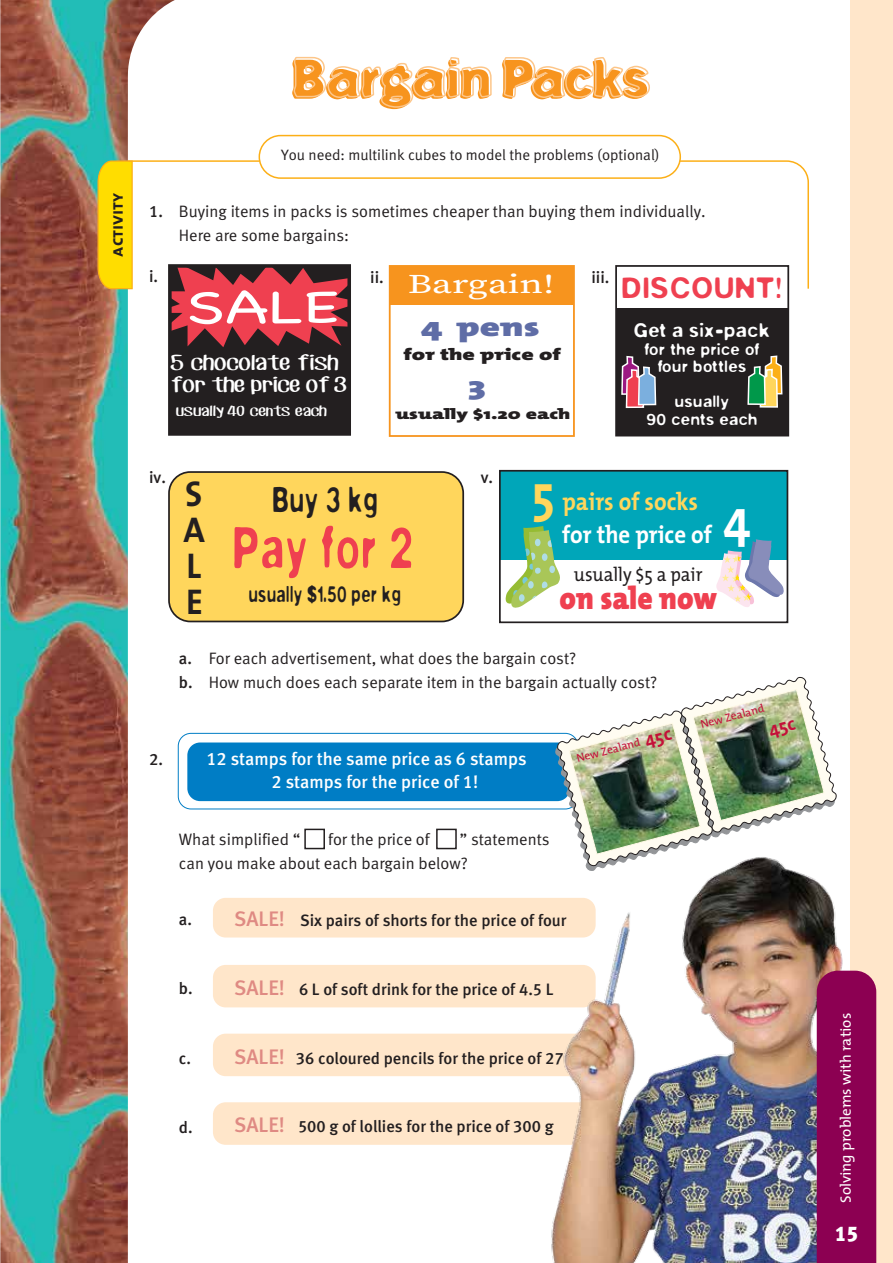
<style>
.page{position:relative;width:893px;height:1263px;background:#fff}
.page>*{position:absolute;margin:0;border:0;box-sizing:border-box;transform-origin:0 0}
.t1{font:54px "Nicotine";letter-spacing:.055em;color:#f7941e}
.t2{font:100 54px "Washout";color:#ef4050;scale:.95 1}
.t3{font:54px "The Mix NZ Bold";color:#ffd65c;scale:.92 1}
.t4{font:47.4px "Chalkboard";color:#fff;scale:1.42 1}
.t5{font:36px/36px "The Mix NZ Bold Caps";color:#231f20;text-align:justify;scale:.95 1}
.t6{font:100 33px "Washout";color:#231f20;scale:.95 1}
.t7{font:32.1px "The Mix NZ Black";color:#ef4050;scale:.92 1}
.t8{font:100 27px "Washout";color:#ef4050;scale:1.35 1}
.t9{font:27px "Source Serif Pro";color:#fff;scale:1.44 1}
.t10{font:27px "The Mix NZ Black";color:#5f6da6;scale:1.44 1}
.t11{font:24.9px/33.6px "The Mix NZ Bold";color:#fff;scale:.92 1}
.t12{font:100 21px "Washout";color:#231f20;scale:.95 1}
.t13{font:21px "Meta Black LFNZ";color:#fff}
.t14{font:19.65px "The Mix NZ";color:#231f20;scale:.92 1}
.t15{font:19.2px/22.2px "CF Jack Story";color:#fff;scale:1.42 1}
.t16{font:18px/23px "Meta Medium LFNZ";color:#fff}
.t17{font:100 18px "Washout";color:#fff;scale:1.35 1}
.t18{font:18px "The Mix NZ Bold Caps";color:#231f20}
.t19{font:16.5px/24px "Meta Normal LFNZ";color:#231f20}
.t20{font:16.5px "Meta Medium LFNZ";color:#231f20}
.t21{font:16.5px "The Mix NZ Black";color:#231f20;scale:1.44 1}
.t22{font:15px "Meta Normal LFNZ";color:#231f20}
.t23{font:100 15px/18px "Washout";color:#fff;text-align:center;scale:1.35 1}
.t24{font:15px "The Mix NZ";color:#fff}
.t25{font:15px "The Mix NZ Black";color:#231f20;scale:1.44 1}
.t26{font:13.35px "CF Jack Story";color:#fff;scale:1.42 1}
.t27{font:11.25px "The Mix NZ";color:#c41039}
.s1{font-family:"Meta Medium LFNZ"}
.s2{color:#ffd65c}
.s3{font-size:21px;color:#df8a83}
</style>
<div class="page">
<img style="left:0;top:0;width:175px;height:1263px">
<svg style="left:97px;top:160px;width:29px;height:130px;background:#f5d509"></svg>
<svg style="left:126px;top:160px;width:683px;height:130px"></svg>
<div style="left:259px;top:136px;width:421px;height:42px;background:#fff;border-radius:21px"></div>
<div style="left:259px;top:135px;width:422px;height:44px;border:2px solid #fcaf17;border-radius:21px"></div>
<div style="left:390px;top:266px;width:184px;height:39px;background:#f7941e"></div>
<div style="left:389px;top:265px;width:186px;height:172px;border:2px solid #f7941e"></div>
<div style="left:616px;top:308px;width:172px;height:128px;background:#231f20"></div>
<div style="left:615px;top:265px;width:174px;height:171px;border:2px solid #231f20"></div>
<svg style="left:621px;top:355px;width:36px;height:54px"></svg>
<svg style="left:747px;top:355px;width:36px;height:53px"></svg>
<div style="left:169px;top:472px;width:294px;height:149px;background:#ffd65c;border-radius:21px"></div>
<div style="left:168px;top:471px;width:296px;height:151px;border:2px solid #231f20;border-radius:21px"></div>
<div style="left:178px;top:733px;width:400px;height:76px;border:1px solid #007dc5;border-radius:13px"></div>
<div style="left:187px;top:742px;width:383px;height:59px;background:#007dc5;border-radius:13px"></div>
<svg style="left:293px;top:56px;width:199px;height:52px"></svg>
<svg style="left:503px;top:57px;width:147px;height:41px"></svg>
<svg style="left:304px;top:828px;width:153px;height:22px"></svg>
<div style="left:170px;top:266px;width:179px;height:168px;background:#231f20"></div>
<svg style="left:173px;top:269px;width:173px;height:78px"></svg>
<div style="left:168px;top:264px;width:183px;height:172px;border:4px solid #231f20"></div>
<div style="left:213px;top:898px;width:383px;height:39px;background:#ffe6ca;border-radius:13px"></div>
<div style="left:213px;top:965px;width:383px;height:42px;background:#ffe6ca;border-radius:13px"></div>
<div style="left:213px;top:1034px;width:383px;height:42px;background:#ffe6ca;border-radius:13px"></div>
<div style="left:213px;top:1102px;width:383px;height:43px;background:#ffe6ca;border-radius:13px"></div>
<div style="left:500px;top:471px;width:287px;height:89px;background:#00a6b9"></div>
<div style="left:499px;top:470px;width:289px;height:153px;border:2px solid #231f20"></div>
<svg style="left:505px;top:526px;width:55px;height:82px"></svg>
<svg style="left:716px;top:540px;width:70px;height:69px"></svg>
<img style="left:551px;top:842px;width:300px;height:421px">
<div style="left:851px;top:0;width:42px;height:1263px;background:#ffe6ca"></div>
<div style="left:817px;top:971px;width:59px;height:292px;background:#8c0052"></div>
<img style="left:555px;top:677px;width:282px;height:194px">
<h1 class="t1" style="left:291px;top:46px;width:355px">Bargain Packs</h1>
<p class="t22" style="left:281px;top:146px;width:380px">You need: multilink cubes to model the problems (optional)</p>
<p class="t18" style="left:102px;top:257px;width:65px;rotate:-90deg">activity</p>
<p class="t19" style="left:179px;top:199px;width:528px;text-indent:-30px"><span class="s1">1.</span> Buying items in packs is sometimes cheaper than buying them individually.<br>Here are some bargains:</p>
<p class="t20" style="left:149px;top:266px;width:11px">i.</p>
<p class="t20" style="left:370px;top:268px;width:15px">ii.</p>
<p class="t20" style="left:591px;top:268px;width:19px">iii.</p>
<h3 class="t9" style="left:408px;top:269px;width:103px">Bargain!</h3>
<h3 class="t10" style="left:421px;top:305px;width:84px">4 pens</h3>
<h2 class="t4" style="left:185px;top:279px;width:111px">SALE</h2>
<p class="t15" style="left:170px;top:351px;width:126px">5 chocolate fish for the price of 3</p>
<p class="t26" style="left:175px;top:403px;width:108px">usually 40 cents each</p>
<p class="t21" style="left:403px;top:341px;width:111px">for the price of</p>
<h3 class="t10" style="left:468px;top:363px;width:14px">3</h3>
<p class="t25" style="left:395px;top:401px;width:123px">usually $1.20 each</p>
<h3 class="t8" style="left:621px;top:276px;width:121px">DISCOUNT!</h3>
<p class="t17" style="left:634px;top:322px;width:103px">Get a six-pack</p>
<p class="t23" style="left:644px;top:341px;width:87px">for the price of four bottles</p>
<p class="t23" style="left:646px;top:394px;width:84px">usually<br>90 cents each</p>
<p class="t20" style="left:149px;top:468px;width:18px">iv.</p>
<p class="t20" style="left:481px;top:468px;width:14px">v.</p>
<h3 class="t5" style="left:183px;top:475px;width:24px">S A L E</h3>
<h3 class="t6" style="left:272px;top:485px;width:113px">Buy 3 kg</h3>
<h1 class="t2" style="left:233px;top:525px;width:193px">Pay for 2</h1>
<p class="t12" style="left:249px;top:585px;width:162px">usually $1.50 per kg</p>
<h1 class="t3" style="left:532px;top:448px;width:27px">5</h1>
<h3 class="t11" style="left:562px;top:484px;width:206px"><span class="s2">pairs of socks<br></span>for the price of <sup>4</sup></h3>
<p class="t14" style="left:574px;top:557px;width:141px">usually $5 a pair</p>
<h3 class="t7" style="left:560px;top:571px;width:173px">on sale now</h3>
<p class="t19" style="left:179px;top:646px;width:480px"><span class="s1">a.</span> For each advertisement, what does the bargain cost?<br><span class="s1">b.</span> How much does each separate item in the bargain actually cost?</p>
<p class="t20" style="left:149px;top:750px;width:15px">2.</p>
<p class="t16" style="left:272px;top:748px;width:257px;text-indent:-65px">12 stamps for the same price as 6 stamps<br>2 stamps for the price of 1!</p>
<p class="t27" style="left:574px;top:749px;width:67px;rotate:-15deg">New Zealand</p>
<p class="t19" style="left:179px;top:827px;width:123px">What simplified “</p>
<p class="t19" style="left:328px;top:827px;width:104px">for the price of</p>
<p class="t19" style="left:179px;top:827px;width:372px;text-indent:281px">” statements can you make about each bargain below?</p>
<p class="t20" style="left:179px;top:910px;width:15px">a.</p>
<p class="t20" style="left:234px;top:910px;width:334px"><span class="s3">SALE!</span> Six pairs of shorts for the price of four</p>
<p class="t20" style="left:179px;top:979px;width:15px">b.</p>
<p class="t20" style="left:234px;top:979px;width:321px"><span class="s3">SALE!</span> 6 L of soft drink for the price of 4.5 L</p>
<p class="t20" style="left:179px;top:1048px;width:14px">c.</p>
<p class="t20" style="left:179px;top:1118px;width:15px">d.</p>
<p class="t20" style="left:234px;top:1048px;width:331px"><span class="s3">SALE!</span> 36 coloured pencils for the price of 27</p>
<p class="t20" style="left:234px;top:1117px;width:321px"><span class="s3">SALE!</span> 500 g of lollies for the price of 300 g</p>
<p class="t27" style="left:698px;top:716px;width:67px;rotate:-15deg">New Zealand</p>
<p class="t24" style="left:833px;top:1203px;width:191px;rotate:-90deg">Solving problems with ratios</p>
<p class="t13" style="left:835px;top:1221px;width:25px">15</p>
</div>
